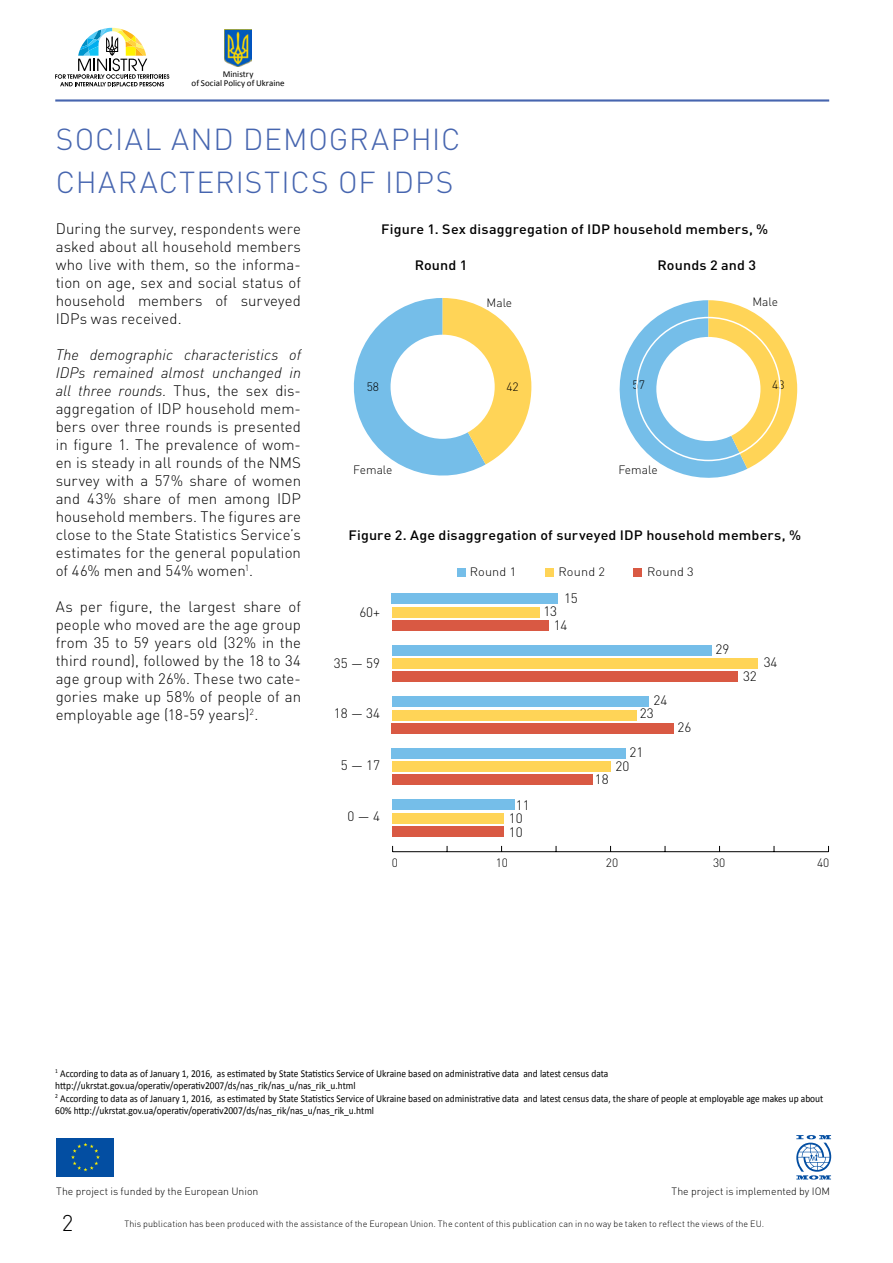
<style>
.page{position:relative;width:893px;height:1263px;background:#fff}
.page>*{position:absolute;margin:0;border:0;box-sizing:border-box;transform-origin:0 0}
.t1{font:300 30px/42px "DIN Pro";letter-spacing:.03em;color:#4665af}
.t2{font:300 22.5px "DIN Pro";color:#000}
.t3{font:300 15px/18px "DIN Pro";letter-spacing:.005em;color:#000;text-align:justify}
.t4{font:500 13.5px "DIN Pro";letter-spacing:.01em;color:#000;scale:1.06 1}
.t5{font:300 13.5px/13.5px "DIN Pro";color:#000}
.t6{font:300 12px "DIN Pro";color:#000}
.t7{font:300 12px "DIN Pro";color:#000;scale:1.06 1}
.t8{font:10.5px/12.6px "Calibri";color:#000;scale:.9 1}
.t9{font:300 10.5px "DIN Pro";letter-spacing:.005em;color:#000}
.t10{font:300 9px "DIN Pro";letter-spacing:.005em;color:#000}
.t11{font:9px/9px "Calibri";color:#000;text-align:center}
.s1{font-style:italic}
</style>
<div class="page">
<svg style="left:56px;top:1138px;width:58px;height:39px"></svg>
<div style="left:57px;top:1138px;width:57px;height:38px;background:#034ea2"></div>
<svg style="left:71px;top:1143px;width:29px;height:28px"></svg>
<svg style="left:796px;top:1135px;width:35px;height:44px"></svg>
<svg style="left:55px;top:28px;width:114px;height:58px"></svg>
<img style="left:225px;top:29px;width:26px;height:37px">
<hr style="left:55px;top:99px;width:774px;height:3px;background:#4665af">
<svg style="left:353px;top:298px;width:178px;height:178px"></svg>
<svg style="left:619px;top:300px;width:178px;height:178px"></svg>
<div style="left:391px;top:335px;width:104px;height:104px;background:#fff;border-radius:50%"></div>
<div style="left:656px;top:337px;width:104px;height:104px;background:#fff;border-radius:50%"></div>
<div style="left:392px;top:594px;width:166px;height:10px;background:#75bee9"></div>
<div style="left:392px;top:645px;width:319px;height:10px;background:#75bee9"></div>
<div style="left:392px;top:697px;width:257px;height:10px;background:#75bee9"></div>
<div style="left:392px;top:748px;width:234px;height:10px;background:#75bee9"></div>
<div style="left:392px;top:799px;width:122px;height:11px;background:#75bee9"></div>
<hr style="left:393px;top:851px;width:435px;height:1px;background:#000">
<div style="left:392px;top:607px;width:147px;height:10px;background:#ffd457"></div>
<div style="left:392px;top:658px;width:366px;height:11px;background:#ffd457"></div>
<div style="left:392px;top:710px;width:244px;height:10px;background:#ffd457"></div>
<div style="left:392px;top:761px;width:218px;height:10px;background:#ffd457"></div>
<div style="left:392px;top:813px;width:112px;height:10px;background:#ffd457"></div>
<div style="left:545px;top:568px;width:9px;height:9px;background:#ffd457"></div>
<div style="left:457px;top:568px;width:8px;height:9px;background:#75bee9"></div>
<div style="left:392px;top:620px;width:157px;height:10px;background:#d95943"></div>
<div style="left:392px;top:672px;width:345px;height:10px;background:#d95943"></div>
<div style="left:392px;top:723px;width:282px;height:10px;background:#d95943"></div>
<div style="left:392px;top:774px;width:200px;height:11px;background:#d95943"></div>
<div style="left:392px;top:826px;width:112px;height:10px;background:#d95943"></div>
<div style="left:633px;top:568px;width:9px;height:9px;background:#d95943"></div>
<p class="t11" style="left:192px;top:70px;width:95px">Ministry<br>of Social Policy of Ukraine</p>
<h1 class="t1" style="left:56px;top:116px;width:406px">SOCIAL AND DEMOGRAPHIC<br>CHARACTERISTICS OF IDPS</h1>
<p class="t3" style="left:56px;top:218px;width:247px">During the survey, respondents were asked about all household members who live with them, so the informa&shy;tion on age, sex and social status of household members of surveyed IDPs was received.</p>
<p class="t3" style="left:56px;top:344px;width:247px"><span class="s1">The demographic characteristics of IDPs remained almost unchanged in all three rounds.</span> Thus, the sex dis&shy;aggregation of IDP household mem&shy;bers over three rounds is presented in figure 1. The prevalence of wom&shy;en is steady in all rounds of the NMS survey with a 57% share of women and 43% share of men among IDP household members. The figures are close to the State Statistics Service’s estimates for the general population of 46% men and 54% women<sup>1</sup>.</p>
<p class="t3" style="left:56px;top:596px;width:247px">As per figure, the largest share of people who moved are the age group from 35 to 59 years old (32% in the third round), followed by the 18 to 34 age group with 26%. These two cate&shy;gories make up 58% of people of an employable age (18-59 years)<sup>2</sup>.</p>
<p class="t4" style="left:381px;top:218px;width:367px">Figure 1. Sex disaggregation of IDP household members, %</p>
<p class="t4" style="left:415px;top:254px;width:51px">Round 1</p>
<p class="t4" style="left:658px;top:254px;width:95px">Rounds 2 and 3</p>
<p class="t6" style="left:752px;top:292px;width:27px">Male</p>
<p class="t6" style="left:487px;top:294px;width:27px">Male</p>
<p class="t6" style="left:632px;top:375px;width:14px">57</p>
<p class="t6" style="left:772px;top:375px;width:14px">43</p>
<p class="t6" style="left:367px;top:378px;width:14px">58</p>
<p class="t6" style="left:506px;top:378px;width:14px">42</p>
<p class="t6" style="left:618px;top:460px;width:41px">Female</p>
<p class="t6" style="left:353px;top:460px;width:41px">Female</p>
<p class="t4" style="left:348px;top:524px;width:429px">Figure 2. Age disaggregation of surveyed IDP household members, %</p>
<p class="t7" style="left:470px;top:562px;width:45px">Round 1</p>
<p class="t7" style="left:558px;top:562px;width:45px">Round 2</p>
<p class="t7" style="left:647px;top:562px;width:45px">Round 3</p>
<p class="t5" style="left:564px;top:590px;width:15px">15</p>
<p class="t5" style="left:554px;top:604px;width:15px;text-indent:-10px">13<br>14</p>
<p class="t5" style="left:359px;top:604px;width:22px">60+</p>
<p class="t5" style="left:715px;top:641px;width:15px">29</p>
<p class="t5" style="left:764px;top:655px;width:15px">34</p>
<p class="t5" style="left:334px;top:655px;width:48px">35 — 59</p>
<p class="t5" style="left:334px;top:705px;width:48px">18 — 34</p>
<p class="t5" style="left:743px;top:668px;width:15px">32</p>
<p class="t5" style="left:640px;top:692px;width:29px;text-indent:14px">24<br>23</p>
<p class="t5" style="left:678px;top:719px;width:15px">26</p>
<p class="t5" style="left:341px;top:758px;width:41px">5 — 17</p>
<p class="t5" style="left:348px;top:809px;width:34px">0 — 4</p>
<p class="t5" style="left:509px;top:797px;width:22px;text-align:center">11<br>10<br>10</p>
<p class="t5" style="left:595px;top:772px;width:15px">18</p>
<p class="t5" style="left:616px;top:745px;width:29px;text-indent:14px">21<br>20</p>
<p class="t6" style="left:392px;top:853px;width:8px">0</p>
<p class="t6" style="left:496px;top:853px;width:14px">10</p>
<p class="t6" style="left:606px;top:853px;width:14px">20</p>
<p class="t6" style="left:713px;top:853px;width:14px">30</p>
<p class="t6" style="left:817px;top:853px;width:14px">40</p>
<p class="t8" style="left:55px;top:1067px;width:855px"><sup>1</sup> According to data as of January 1, 2016, as estimated by State Statistics Service of Ukraine based on administrative data and latest census data http://ukrstat.gov.ua/operativ/operativ2007/ds/nas_rik/nas_u/nas_rik_u.html<br><sup>2</sup> According to data as of January 1, 2016, as estimated by State Statistics Service of Ukraine based on administrative data and latest census data, the share of people at employable age makes up about 60% http://ukrstat.gov.ua/operativ/operativ2007/ds/nas_rik/nas_u/nas_rik_u.html</p>
<p class="t9" style="left:56px;top:1183px;width:204px">The project is funded by the European Union</p>
<p class="t9" style="left:672px;top:1183px;width:160px">The project is implemented by IOM</p>
<h2 class="t2" style="left:62px;top:1205px;width:13px">2</h2>
<p class="t10" style="left:124px;top:1216px;width:641px">This publication has been produced with the assistance of the European Union. The content of this publication can in no way be taken to reflect the views of the EU.</p>
</div>
